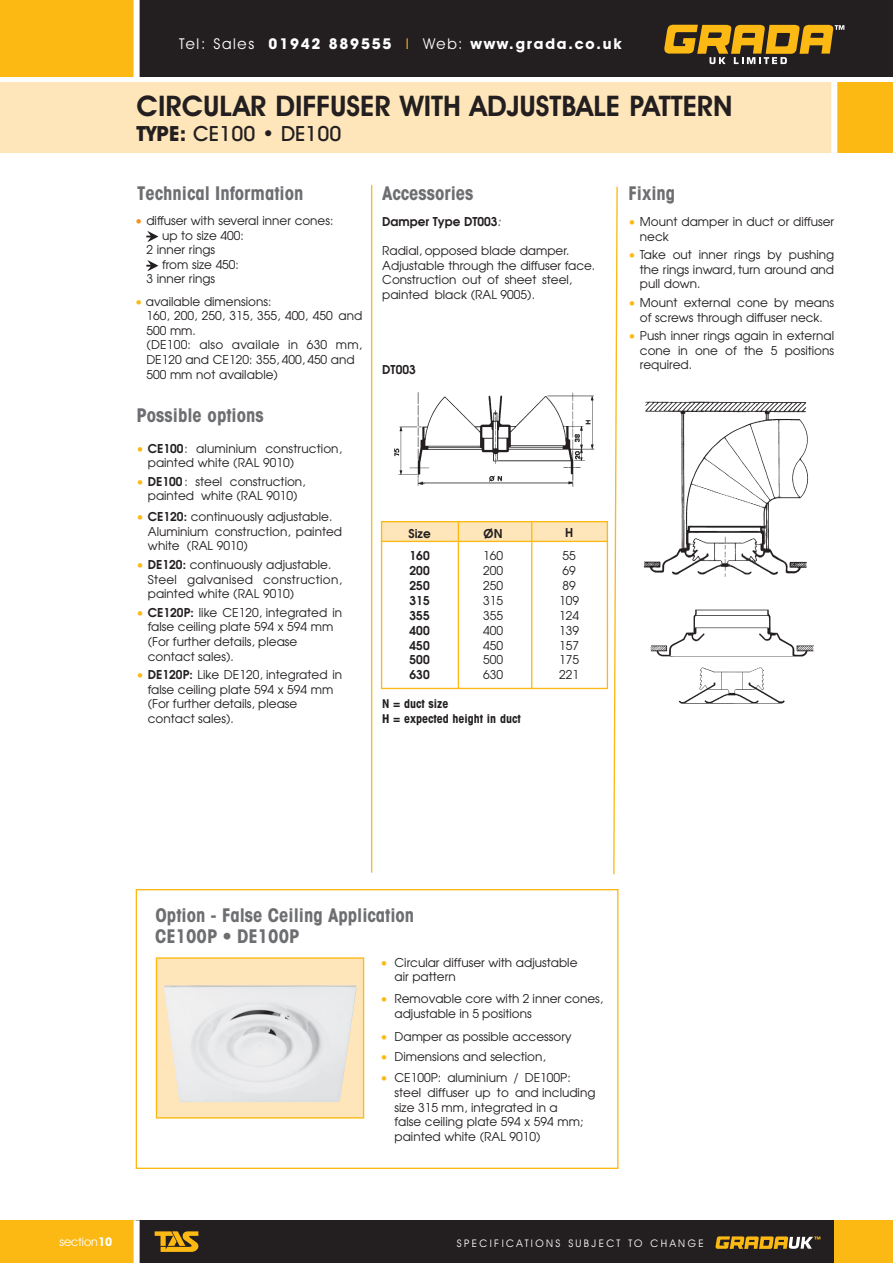
<style>
.page{position:relative;width:893px;height:1263px;background:#fff}
.page>*{position:absolute;margin:0;border:0;box-sizing:border-box;transform-origin:0 0}
.t1{font:600 28.5px "Avant Garde IT Cby BT";color:#231f20}
.t2{font:500 21px "Avant Garde IT Cby BT";color:#231f20}
.t3{font:700 condensed 18.9px "Avant Garde";color:#6d6e71}
.t4{font:700 15px "Avant Garde IT Cby BT";letter-spacing:.12em;color:#fff}
.t5{font:12.15px/14.5px "Avant Garde";color:#231f20}
.t6{font:600 12.15px/14.9px "Avant Garde";color:#231f20}
.t7{font:700 condensed 12.15px/14.5px "Avant Garde";color:#231f20}
.t8{font:12px "Avant Garde IT Cby BT";color:#fff}
.t9{font:10.5px "Avant Garde IT Cby BT";letter-spacing:.225em;color:#fff}
.s1{font-weight:400}
.s2{font-weight:400;color:#fcb914}
.s3{font-weight:700}
.s4{font-weight:400;font-style:italic}
.s5{color:#f68f21}
.s6{color:#fcb914}
.s7{font-weight:600}
</style>
<div class="page">
<div style="left:137px;top:0;width:755px;height:77px;background:#231f20"></div>
<div style="left:0;top:0;width:137px;height:77px;background:#fcb914"></div>
<div style="left:0;top:1220px;width:137px;height:43px;background:#fcb914"></div>
<div style="left:0;top:82px;width:892px;height:71px;background:#fee6ba"></div>
<div style="left:834px;top:82px;width:58px;height:71px;background:#fcb914"></div>
<div style="left:137px;top:1220px;width:697px;height:43px;background:#231f20"></div>
<svg style="left:155px;top:1231px;width:43px;height:21px"></svg>
<svg style="left:715px;top:1236px;width:105px;height:13px"></svg>
<svg style="left:664px;top:25px;width:180px;height:39px"></svg>
<div style="left:834px;top:1220px;width:58px;height:43px;background:#fcb914"></div>
<div style="left:134px;top:0;width:6px;height:79px;background:#fff"></div>
<div style="left:134px;top:1220px;width:6px;height:43px;background:#fff"></div>
<div style="left:831px;top:79px;width:6px;height:77px;background:#fff"></div>
<svg style="left:371px;top:185px;width:247px;height:690px"></svg>
<div style="left:381px;top:216px;width:227px;height:193px;background:#fff"></div>
<img style="left:643px;top:401px;width:166px;height:176px">
<svg style="left:379px;top:520px;width:230px;height:170px"></svg>
<hr style="left:531px;top:521px;width:1px;height:168px;background:#fcb914">
<hr style="left:457px;top:521px;width:2px;height:168px;background:#fcb914">
<img style="left:387px;top:392px;width:221px;height:102px">
<svg style="left:146px;top:231px;width:12px;height:11px"></svg>
<svg style="left:146px;top:260px;width:12px;height:11px"></svg>
<img style="left:650px;top:609px;width:164px;height:95px">
<div style="left:156px;top:958px;width:207px;height:160px;background:#fee6ba"></div>
<div style="left:156px;top:957px;width:208px;height:162px;border:1px solid #fcb914"></div>
<img style="left:164px;top:985px;width:192px;height:117px">
<div style="left:136px;top:889px;width:482px;height:280px;border:1px solid #fcb914"></div>
<p class="t4" style="left:179px;top:38px;width:443px"><span class="s1">Tel: Sales</span> 01942 889555 <span class="s2">I</span> <span class="s1">Web:</span> www.grada.co.uk</p>
<h1 class="t1" style="left:137px;top:95px;width:597px">CIRCULAR DIFFUSER WITH ADJUSTBALE PATTERN</h1>
<h2 class="t2" style="left:137px;top:126px;width:206px"><span class="s3">TYPE:</span> CE100 • DE100</h2>
<h3 class="t3" style="left:137px;top:186px;width:168px">Technical Information</h3>
<h3 class="t3" style="left:382px;top:186px;width:93px">Accessories</h3>
<h3 class="t3" style="left:628px;top:186px;width:48px">Fixing</h3>
<p class="t6" style="left:382px;top:215px;width:122px">Damper Type DT003<span class="s4">:</span></p>
<p class="t5" style="left:382px;top:245px;width:214px">Radial, opposed blade damper.<br>Adjustable through the diffuser face.<br>Construction out of sheet steel, painted black (RAL 9005).</p>
<p class="t5" style="left:135px;top:214px;width:200px"><span class="s5">•</span> diffuser with several inner cones:</p>
<p class="t5" style="left:162px;top:229px;width:83px">up to size 400:</p>
<p class="t5" style="left:146px;top:243px;width:70px">2 inner rings</p>
<p class="t5" style="left:162px;top:258px;width:78px">from size 450:</p>
<p class="t5" style="left:146px;top:272px;width:70px">3 inner rings</p>
<p class="t5" style="left:146px;top:295px;width:217px;text-indent:-11px"><span class="s6">•</span> available dimensions:<br>160, 200, 250, 315, 355, 400, 450 and<br>500 mm.<br>(DE100: also availale in 630 mm,<br>DE120 and CE120: 355, 400, 450 and<br>500 mm not available)</p>
<p class="t5" style="left:640px;top:215px;width:196px;text-indent:-11px"><span class="s6">•</span> Mount damper in duct or diffuser neck</p>
<p class="t5" style="left:640px;top:249px;width:196px;text-align:justify;text-indent:-11px"><span class="s6">•</span> Take out inner rings by pushing the rings inward, turn around and pull down.</p>
<p class="t5" style="left:628px;top:296px;width:207px;text-align:center"><span class="s6">•</span> Mount external cone by means of screws through diffuser neck.</p>
<p class="t5" style="left:640px;top:330px;width:196px;text-align:justify;text-indent:-11px"><span class="s6">•</span> Push inner rings again in external cone in one of the 5 positions required.</p>
<p class="t6" style="left:382px;top:363px;width:35px">DT003</p>
<h3 class="t3" style="left:136px;top:408px;width:129px">Possible options</h3>
<p class="t5" style="left:148px;top:442px;width:196px;text-indent:-11px"><span class="s6">•</span> <span class="s7">CE100</span>: aluminium construction, painted white (RAL 9010)</p>
<p class="t5" style="left:136px;top:475px;width:171px;text-align:center"><span class="s6">•</span> <span class="s7">DE100</span> : steel construction, painted white (RAL 9010)</p>
<p class="t5" style="left:148px;top:511px;width:196px;text-indent:-11px"><span class="s6">•</span> <span class="s7">CE120:</span> continuously adjustable.<br>Aluminium construction, painted white (RAL 9010)</p>
<p class="t5" style="left:148px;top:558px;width:196px;text-indent:-11px"><span class="s6">•</span> <span class="s7">DE120:</span> continuously adjustable.<br>Steel galvanised construction, painted white (RAL 9010)</p>
<p class="t5" style="left:148px;top:606px;width:196px;text-indent:-11px"><span class="s6">•</span> <span class="s7">CE120P:</span> like CE120, integrated in false ceiling plate 594 x 594 mm (For further details, please contact sales).</p>
<p class="t5" style="left:148px;top:669px;width:196px;text-indent:-11px"><span class="s6">•</span> <span class="s7">DE120P:</span> Like DE120, integrated in false ceiling plate 594 x 594 mm (For further details, please contact sales).</p>
<p class="t6" style="left:408px;top:523px;width:24px;line-height:23px">Size<br>160</p>
<p class="t6" style="left:409px;top:565px;width:22px;text-align:justify">200<br>250<br>315<br>355<br>400<br>450<br>500<br>630</p>
<p class="t6" style="left:483px;top:527px;width:20px">ØN</p>
<p class="t5" style="left:483px;top:550px;width:21px;text-align:justify">160<br>200<br>250<br>315<br>355<br>400<br>450<br>500<br>630</p>
<p class="t7" style="left:382px;top:698px;width:140px">N = duct size<br>H = expected height in duct</p>
<p class="t6" style="left:565px;top:527px;width:10px">H</p>
<p class="t5" style="left:559px;top:550px;width:21px">55<br>69<br>89<br>109<br>124<br>139<br>157<br>175<br>221</p>
<p class="t8" style="left:59px;top:1237px;width:54px">section<span class="s3">10</span></p>
<h3 class="t3" style="left:155px;top:908px;width:260px">Option - False Ceiling Application</h3>
<h3 class="t3" style="left:155px;top:930px;width:146px">CE100P • DE100P</h3>
<p class="t5" style="left:394px;top:956px;width:184px;text-indent:-14px"><span class="s6">•</span> Circular diffuser with adjustable air pattern</p>
<p class="t5" style="left:394px;top:993px;width:210px;text-indent:-14px"><span class="s6">•</span> Removable core with 2 inner cones, adjustable in 5 positions</p>
<p class="t5" style="left:380px;top:1030px;width:192px"><span class="s6">•</span> Damper as possible accessory</p>
<p class="t5" style="left:380px;top:1050px;width:167px"><span class="s6">•</span> Dimensions and selection,</p>
<p class="t5" style="left:394px;top:1071px;width:202px;text-indent:-14px"><span class="s6">•</span> CE100P: aluminium / DE100P: steel diffuser up to and including size 315 mm, integrated in a<br>false ceiling plate 594 x 594 mm; painted white (RAL 9010)</p>
<p class="t9" style="left:457px;top:1240px;width:248px">SPECIFICATIONS SUBJECT TO CHANGE</p>
</div>
